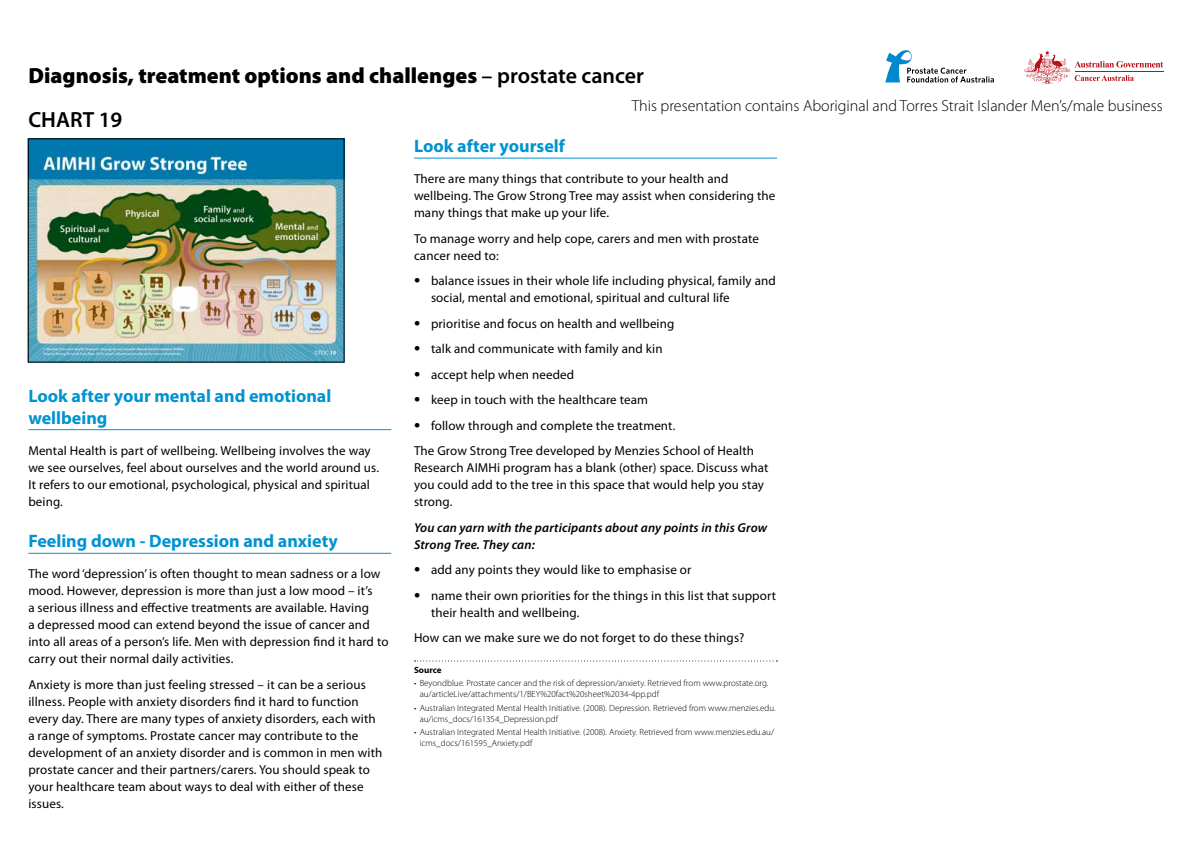
<style>
.page{position:relative;width:1191px;height:842px;background:#fff}
.page>*{position:absolute;margin:0;border:0;box-sizing:border-box;transform-origin:0 0}
.t1{font:900 22px "Myriad Pro";color:#000}
.t2{font:600 22px "Myriad Pro";color:#000}
.t3{font:700 18px/21.6px "Myriad Pro";color:#0093d0}
.t4{font:300 16px "Myriad Pro";color:#000}
.t5{font:13px/17px "Myriad Pro";letter-spacing:.01em;color:#000}
.t6{font:italic 600 13px/17px "Myriad Pro";letter-spacing:.01em;color:#000}
.t7{font:300 9px/10.8px "Myriad Pro";color:#000}
.t8{font:700 9px "Myriad Pro";color:#000}
.s1{font-weight:600}
.s2{font-size:22px}
</style>
<div class="page">
<hr style="left:414px;top:158px;width:363px;height:1px;background:#0093d0">
<svg style="left:414px;top:660px;width:363px;height:1px"></svg>
<hr style="left:28px;top:429px;width:363px;height:1px;background:#0093d0">
<hr style="left:28px;top:553px;width:363px;height:1px;background:#0093d0">
<img style="left:30px;top:140px;width:312px;height:220px">
<svg style="left:1024px;top:51px;width:139px;height:33px"></svg>
<hr style="left:1074px;top:71px;width:89px;height:1px;background:#b5121b">
<svg style="left:885px;top:50px;width:109px;height:33px"></svg>
<h1 class="t1" style="left:28px;top:63px;width:617px">Diagnosis, treatment options and challenges <span class="s1">– prostate cancer</span></h1>
<h1 class="t2" style="left:28px;top:107px;width:96px">CHART 19</h1>
<h2 class="t3" style="left:28px;top:385px;width:304px">Look after your mental and emotional wellbeing</h2>
<p class="t5" style="left:28px;top:442px;width:352px">Mental Health is part of wellbeing. Wellbeing involves the way we see ourselves, feel about ourselves and the world around us.<br>It refers to our emotional, psychological, physical and spiritual being.</p>
<h2 class="t3" style="left:28px;top:530px;width:311px">Feeling down - Depression and anxiety</h2>
<p class="t5" style="left:28px;top:566px;width:362px">The word ‘depression’ is often thought to mean sadness or a low mood. However, depression is more than just a low mood – it’s<br>a serious illness and effective treatments are available. Having<br>a depressed mood can extend beyond the issue of cancer and into all areas of a person’s life. Men with depression find it hard to carry out their normal daily activities.</p>
<p class="t5" style="left:28px;top:676px;width:355px">Anxiety is more than just feeling stressed – it can be a serious illness. People with anxiety disorders find it hard to function every day. There are many types of anxiety disorders, each with a range of symptoms. Prostate cancer may contribute to the development of an anxiety disorder and is common in men with prostate cancer and their partners/carers. You should speak to your healthcare team about ways to deal with either of these issues.</p>
<p class="t4" style="left:632px;top:97px;width:532px">This presentation contains Aboriginal and Torres Strait Islander Men’s/male business</p>
<h2 class="t3" style="left:414px;top:135px;width:152px">Look after yourself</h2>
<p class="t5" style="left:414px;top:170px;width:363px">There are many things that contribute to your health and wellbeing. The Grow Strong Tree may assist when considering the many things that make up your life.</p>
<p class="t5" style="left:414px;top:230px;width:346px">To manage worry and help cope, carers and men with prostate cancer need to:</p>
<p class="t5" style="left:431px;top:272px;width:346px;text-indent:-17px"><span class="s2">•</span> balance issues in their whole life including physical, family and social, mental and emotional, spiritual and cultural life</p>
<p class="t5" style="left:414px;top:315px;width:262px"><span class="s2">•</span> prioritise and focus on health and wellbeing</p>
<p class="t5" style="left:414px;top:340px;width:250px"><span class="s2">•</span> talk and communicate with family and kin</p>
<p class="t5" style="left:414px;top:366px;width:162px"><span class="s2">•</span> accept help when needed</p>
<p class="t5" style="left:414px;top:391px;width:236px"><span class="s2">•</span> keep in touch with the healthcare team</p>
<p class="t5" style="left:414px;top:413px;width:341px;line-height:25.5px"><span class="s2">•</span> follow through and complete the treatment.<br>The Grow Strong Tree developed by Menzies School of Health</p>
<p class="t5" style="left:414px;top:460px;width:356px">Research AIMHi program has a blank (other) space. Discuss what you could add to the tree in this space that would help you stay strong.</p>
<p class="t6" style="left:414px;top:519px;width:355px">You can yarn with the participants about any points in this Grow<br>Strong Tree. They can:</p>
<p class="t5" style="left:414px;top:562px;width:279px"><span class="s2">•</span> add any points they would like to emphasise or</p>
<p class="t5" style="left:431px;top:587px;width:346px;text-indent:-17px"><span class="s2">•</span> name their own priorities for the things in this list that support their health and wellbeing.</p>
<p class="t5" style="left:414px;top:630px;width:332px">How can we make sure we do not forget to do these things?</p>
<p class="t8" style="left:414px;top:665px;width:29px">Source</p>
<p class="t7" style="left:420px;top:678px;width:350px;text-indent:-6px">• Beyondblue. Prostate cancer and the risk of depression/anxiety. Retrieved from www.prostate.org. au/articleLive/attachments/1/BEY%20fact%20sheet%2034-4pp.pdf</p>
<p class="t7" style="left:420px;top:703px;width:358px;text-indent:-6px">• Australian Integrated Mental Health Initiative. (2008). Depression. Retrieved from www.menzies.edu. au/icms_docs/161354_Depression.pdf</p>
<p class="t7" style="left:420px;top:727px;width:356px;text-indent:-6px">• Australian Integrated Mental Health Initiative. (2008). Anxiety. Retrieved from www.menzies.edu.au/ icms_docs/161595_Anxiety.pdf</p>
</div>
